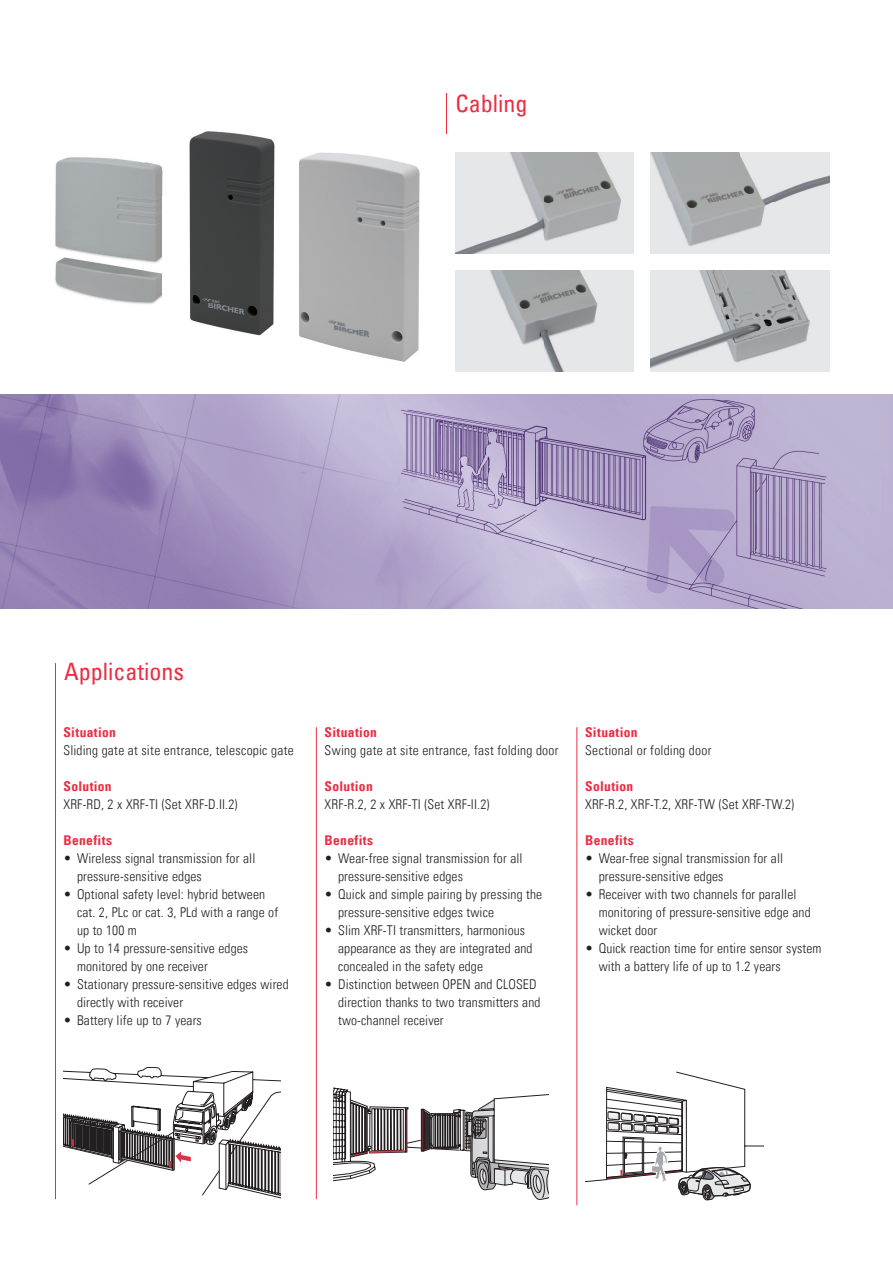
<style>
.page{position:relative;width:893px;height:1263px;background:#fff}
.page>*{position:absolute;margin:0;border:0;box-sizing:border-box;transform-origin:0 0}
.t1{font:condensed 24px "Univers Com 57";color:#ed2c42}
.t2{font:13.5px/18px "Univers Com 47 Light Cond";letter-spacing:.01em;color:#231f20}
.t3{font:13.5px "Univers Com 67 Bold Cond";letter-spacing:.025em;color:#ed2c42}
</style>
<div class="page">
<hr style="left:446px;top:94px;width:1px;height:278px;background:#ed2c42">
<hr style="left:55px;top:663px;width:1px;height:536px;background:#ed2c42">
<hr style="left:577px;top:727px;width:1px;height:478px;background:#ed2c42">
<hr style="left:316px;top:727px;width:1px;height:472px;background:#ed2c42">
<svg style="left:585px;top:1072px;width:179px;height:128px"></svg>
<svg style="left:63px;top:1067px;width:218px;height:132px"></svg>
<img style="left:0;top:394px;width:893px;height:215px">
<img style="left:456px;top:152px;width:178px;height:101px">
<img style="left:456px;top:270px;width:178px;height:102px">
<img style="left:651px;top:152px;width:178px;height:101px">
<img style="left:651px;top:270px;width:178px;height:102px">
<svg style="left:333px;top:1087px;width:216px;height:113px"></svg>
<img style="left:55px;top:157px;width:108px;height:117px">
<img style="left:55px;top:274px;width:108px;height:30px">
<img style="left:299px;top:152px;width:104px;height:178px">
<img style="left:403px;top:162px;width:17px;height:200px">
<img style="left:299px;top:330px;width:104px;height:32px">
<img style="left:192px;top:131px;width:80px;height:77px">
<div style="left:192px;top:208px;width:80px;height:95px;background:#404141"></div>
<img style="left:192px;top:303px;width:80px;height:33px">
<img style="left:189px;top:138px;width:3px;height:183px">
<img style="left:272px;top:140px;width:3px;height:186px">
<h1 class="t1" style="left:456px;top:88px;width:74px">Cabling</h1>
<h1 class="t1" style="left:64px;top:657px;width:122px">Applications</h1>
<p class="t3" style="left:64px;top:724px;width:54px">Situation</p>
<p class="t2" style="left:64px;top:741px;width:232px">Sliding gate at site entrance, telescopic gate</p>
<p class="t3" style="left:64px;top:778px;width:50px">Solution</p>
<p class="t2" style="left:64px;top:795px;width:176px">XRF-RD, 2 x XRF-TI (Set XRF-D.II.2)</p>
<p class="t3" style="left:64px;top:832px;width:50px">Benefits</p>
<p class="t2" style="left:77px;top:849px;width:180px;text-indent:-14px">• Wireless signal transmission for all pressure-sensitive edges</p>
<p class="t2" style="left:77px;top:885px;width:203px;text-indent:-14px">• Optional safety level: hybrid between cat. 2, PLc or cat. 3, PLd with a range of up to 100 m</p>
<p class="t2" style="left:77px;top:939px;width:173px;text-indent:-14px">• Up to 14 pressure-sensitive edges monitored by one receiver</p>
<p class="t2" style="left:77px;top:975px;width:213px;text-indent:-14px">• Stationary pressure-sensitive edges wired directly with receiver</p>
<p class="t2" style="left:64px;top:1011px;width:140px">• Battery life up to 7 years</p>
<p class="t3" style="left:325px;top:724px;width:54px">Situation</p>
<p class="t2" style="left:325px;top:741px;width:235px">Swing gate at site entrance, fast folding door</p>
<p class="t3" style="left:325px;top:778px;width:50px">Solution</p>
<p class="t2" style="left:325px;top:795px;width:166px">XRF-R.2, 2 x XRF-TI (Set XRF-II.2)</p>
<p class="t3" style="left:325px;top:832px;width:50px">Benefits</p>
<p class="t2" style="left:338px;top:849px;width:186px;text-indent:-14px">• Wear-free signal transmission for all pressure-sensitive edges</p>
<p class="t2" style="left:338px;top:885px;width:206px;text-indent:-14px">• Quick and simple pairing by pressing the pressure-sensitive edges twice</p>
<p class="t2" style="left:338px;top:921px;width:196px;text-indent:-14px">• Slim XRF-TI transmitters, harmonious appearance as they are integrated and concealed in the safety edge</p>
<p class="t2" style="left:338px;top:975px;width:204px;text-indent:-14px">• Distinction between OPEN and CLOSED direction thanks to two transmitters and two-channel receiver</p>
<p class="t3" style="left:585px;top:724px;width:54px">Situation</p>
<p class="t2" style="left:585px;top:741px;width:128px">Sectional or folding door</p>
<p class="t3" style="left:585px;top:778px;width:50px">Solution</p>
<p class="t2" style="left:585px;top:795px;width:211px">XRF-R.2, XRF-T.2, XRF-TW (Set XRF-TW.2)</p>
<p class="t3" style="left:585px;top:832px;width:50px">Benefits</p>
<p class="t2" style="left:599px;top:849px;width:186px;text-indent:-14px">• Wear-free signal transmission for all pressure-sensitive edges</p>
<p class="t2" style="left:599px;top:885px;width:213px;text-indent:-14px">• Receiver with two channels for parallel monitoring of pressure-sensitive edge and wicket door</p>
<p class="t2" style="left:599px;top:939px;width:224px;text-indent:-14px">• Quick reaction time for entire sensor system with a battery life of up to 1.2 years</p>
</div>
